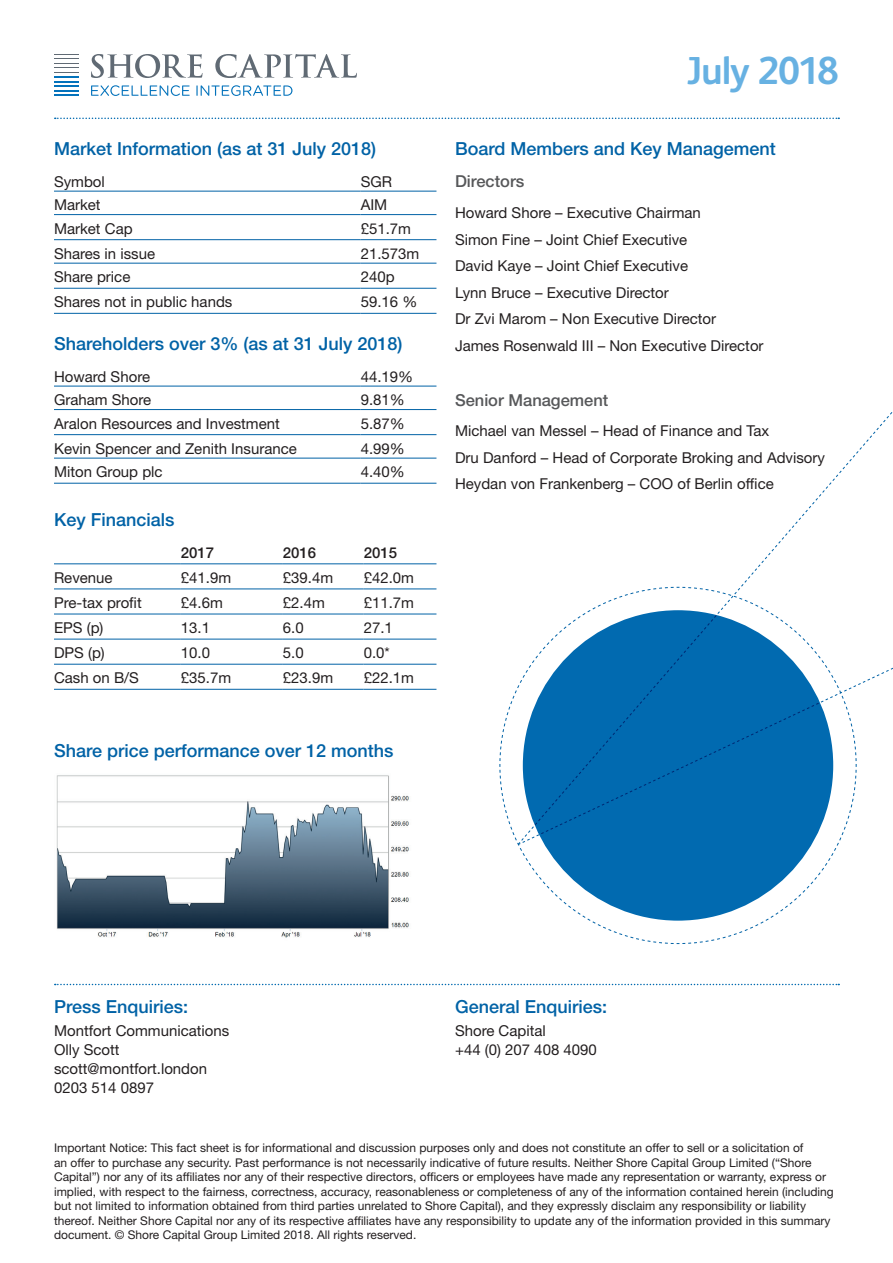
<style>
.page{position:relative;width:893px;height:1263px;background:#fff}
.page>*{position:absolute;margin:0;border:0;box-sizing:border-box;transform-origin:0 0}
.t1{font:700 39px "FS Albert";letter-spacing:-.035em;color:#67b1e2}
.t2{font:500 18px "Helvetica Neue LT Std";color:#0162a6}
.t3{font:500 16.5px "Helvetica Neue LT Std";color:#57585a}
.t4{font:15px/26.5px "Helvetica Neue LT Std";color:#231f20}
.t5{font:500 15px "Helvetica Neue LT Std";color:#231f20}
.t6{font:12px/14.4px "Helvetica Neue LT Std";color:#231f20}
</style>
<div class="page">
<svg style="left:54px;top:54px;width:24px;height:19px"></svg>
<hr style="left:54px;top:76px;width:24px;height:2px;background:#0372bb">
<svg style="left:54px;top:81px;width:24px;height:1px"></svg>
<hr style="left:54px;top:85px;width:24px;height:2px;background:#0372bb">
<svg style="left:54px;top:90px;width:24px;height:1px"></svg>
<hr style="left:54px;top:94px;width:24px;height:2px;background:#0372bb">
<svg style="left:91px;top:85px;width:201px;height:11px"></svg>
<svg style="left:91px;top:54px;width:111px;height:24px"></svg>
<svg style="left:215px;top:54px;width:142px;height:24px"></svg>
<svg style="left:499px;top:690px;width:339px;height:254px"></svg>
<svg style="left:517px;top:412px;width:376px;height:433px"></svg>
<div style="left:523px;top:610px;width:310px;height:311px;background:#016ab0;border-radius:50%"></div>
<svg style="left:55px;top:118px;width:784px;height:1px"></svg>
<hr style="left:54px;top:191px;width:307px;height:1px;background:#0162a6">
<hr style="left:361px;top:191px;width:75px;height:1px;background:#0162a6">
<hr style="left:54px;top:214px;width:307px;height:1px;background:#0162a6">
<hr style="left:361px;top:214px;width:75px;height:1px;background:#0162a6">
<hr style="left:54px;top:239px;width:307px;height:1px;background:#0162a6">
<hr style="left:361px;top:239px;width:75px;height:1px;background:#0162a6">
<hr style="left:54px;top:263px;width:307px;height:1px;background:#0162a6">
<hr style="left:361px;top:263px;width:75px;height:1px;background:#0162a6">
<hr style="left:54px;top:288px;width:307px;height:1px;background:#0162a6">
<hr style="left:361px;top:288px;width:75px;height:1px;background:#0162a6">
<hr style="left:54px;top:313px;width:307px;height:1px;background:#0162a6">
<hr style="left:361px;top:313px;width:75px;height:1px;background:#0162a6">
<hr style="left:54px;top:563px;width:127px;height:1px;background:#0162a6">
<hr style="left:181px;top:563px;width:102px;height:1px;background:#0162a6">
<hr style="left:283px;top:563px;width:81px;height:1px;background:#0162a6">
<hr style="left:364px;top:563px;width:72px;height:1px;background:#0162a6">
<hr style="left:54px;top:588px;width:127px;height:1px;background:#0162a6">
<hr style="left:181px;top:588px;width:102px;height:1px;background:#0162a6">
<hr style="left:283px;top:588px;width:81px;height:1px;background:#0162a6">
<hr style="left:364px;top:588px;width:72px;height:1px;background:#0162a6">
<hr style="left:54px;top:614px;width:127px;height:1px;background:#0162a6">
<hr style="left:181px;top:614px;width:102px;height:1px;background:#0162a6">
<hr style="left:283px;top:614px;width:81px;height:1px;background:#0162a6">
<hr style="left:364px;top:614px;width:72px;height:1px;background:#0162a6">
<hr style="left:54px;top:639px;width:127px;height:1px;background:#0162a6">
<hr style="left:181px;top:639px;width:102px;height:1px;background:#0162a6">
<hr style="left:283px;top:639px;width:81px;height:1px;background:#0162a6">
<hr style="left:364px;top:639px;width:72px;height:1px;background:#0162a6">
<hr style="left:54px;top:664px;width:127px;height:1px;background:#0162a6">
<hr style="left:181px;top:664px;width:102px;height:1px;background:#0162a6">
<hr style="left:283px;top:664px;width:81px;height:1px;background:#0162a6">
<hr style="left:364px;top:664px;width:72px;height:1px;background:#0162a6">
<hr style="left:54px;top:689px;width:127px;height:1px;background:#0162a6">
<hr style="left:181px;top:689px;width:102px;height:1px;background:#0162a6">
<hr style="left:283px;top:689px;width:81px;height:1px;background:#0162a6">
<hr style="left:364px;top:689px;width:72px;height:1px;background:#0162a6">
<hr style="left:54px;top:386px;width:307px;height:1px;background:#0162a6">
<hr style="left:361px;top:386px;width:75px;height:1px;background:#0162a6">
<hr style="left:54px;top:409px;width:307px;height:1px;background:#0162a6">
<hr style="left:361px;top:409px;width:75px;height:1px;background:#0162a6">
<hr style="left:54px;top:434px;width:307px;height:1px;background:#0162a6">
<hr style="left:361px;top:434px;width:75px;height:1px;background:#0162a6">
<hr style="left:54px;top:458px;width:307px;height:1px;background:#0162a6">
<hr style="left:361px;top:458px;width:75px;height:1px;background:#0162a6">
<hr style="left:54px;top:483px;width:307px;height:1px;background:#0162a6">
<hr style="left:361px;top:483px;width:75px;height:1px;background:#0162a6">
<svg style="left:55px;top:984px;width:784px;height:1px"></svg>
<img style="left:56px;top:775px;width:353px;height:163px">
<h2 class="t2" style="left:54px;top:138px;width:324px">Market Information (as at 31 July 2018)</h2>
<p class="t4" style="left:54px;top:168px;width:52px">Symbol</p>
<p class="t4" style="left:361px;top:168px;width:33px">SGR</p>
<p class="t4" style="left:54px;top:192px;width:48px">Market</p>
<p class="t4" style="left:361px;top:192px;width:28px">AIM</p>
<p class="t4" style="left:54px;top:215px;width:80px">Market Cap</p>
<p class="t4" style="left:361px;top:215px;width:52px">£51.7m</p>
<p class="t4" style="left:54px;top:240px;width:103px">Shares in issue</p>
<p class="t4" style="left:361px;top:240px;width:60px">21.573m</p>
<p class="t4" style="left:54px;top:264px;width:78px">Share price</p>
<p class="t4" style="left:361px;top:264px;width:35px">240p</p>
<p class="t4" style="left:54px;top:289px;width:180px">Shares not in public hands</p>
<p class="t4" style="left:361px;top:289px;width:58px">59.16 %</p>
<h2 class="t2" style="left:54px;top:333px;width:350px">Shareholders over 3% (as at 31 July 2018)</h2>
<p class="t4" style="left:54px;top:363px;width:98px">Howard Shore</p>
<p class="t4" style="left:361px;top:363px;width:54px">44.19%</p>
<p class="t4" style="left:54px;top:386px;width:99px">Graham Shore</p>
<p class="t4" style="left:361px;top:386px;width:46px">9.81%</p>
<p class="t4" style="left:54px;top:410px;width:227px">Aralon Resources and Investment</p>
<p class="t4" style="left:361px;top:410px;width:46px">5.87%</p>
<p class="t4" style="left:54px;top:435px;width:244px">Kevin Spencer and Zenith Insurance</p>
<p class="t4" style="left:361px;top:435px;width:46px">4.99%</p>
<p class="t4" style="left:54px;top:458px;width:110px">Miton Group plc</p>
<p class="t4" style="left:361px;top:458px;width:46px">4.40%</p>
<h2 class="t2" style="left:54px;top:509px;width:122px">Key Financials</h2>
<p class="t5" style="left:181px;top:544px;width:35px">2017</p>
<p class="t5" style="left:283px;top:544px;width:35px">2016</p>
<p class="t5" style="left:364px;top:544px;width:35px">2015</p>
<p class="t4" style="left:54px;top:564px;width:60px">Revenue</p>
<p class="t4" style="left:181px;top:564px;width:52px">£41.9m</p>
<p class="t4" style="left:283px;top:564px;width:52px">£39.4m</p>
<p class="t4" style="left:364px;top:564px;width:52px">£42.0m</p>
<p class="t4" style="left:54px;top:589px;width:89px">Pre-tax profit</p>
<p class="t4" style="left:181px;top:589px;width:43px">£4.6m</p>
<p class="t4" style="left:283px;top:589px;width:43px">£2.4m</p>
<p class="t4" style="left:364px;top:589px;width:52px">£11.7m</p>
<p class="t4" style="left:54px;top:614px;width:51px">EPS (p)</p>
<p class="t4" style="left:181px;top:614px;width:31px">13.1</p>
<p class="t4" style="left:283px;top:614px;width:22px">6.0</p>
<p class="t4" style="left:364px;top:614px;width:31px">27.1</p>
<p class="t4" style="left:54px;top:639px;width:52px">DPS (p)</p>
<p class="t4" style="left:181px;top:639px;width:31px">10.0</p>
<p class="t4" style="left:283px;top:639px;width:22px">5.0</p>
<p class="t4" style="left:364px;top:639px;width:28px">0.0*</p>
<p class="t4" style="left:54px;top:664px;width:87px">Cash on B/S</p>
<p class="t4" style="left:181px;top:664px;width:52px">£35.7m</p>
<p class="t4" style="left:283px;top:664px;width:52px">£23.9m</p>
<p class="t4" style="left:364px;top:664px;width:52px">£22.1m</p>
<h2 class="t2" style="left:54px;top:740px;width:341px">Share price performance over 12 months</h2>
<h1 class="t1" style="left:686px;top:44px;width:154px">July 2018</h1>
<h2 class="t2" style="left:455px;top:138px;width:322px">Board Members and Key Management</h2>
<h3 class="t3" style="left:455px;top:172px;width:71px">Directors</h3>
<p class="t4" style="left:455px;top:199px;width:310px">Howard Shore – Executive Chairman<br>Simon Fine – Joint Chief Executive<br>David Kaye – Joint Chief Executive<br>Lynn Bruce – Executive Director<br>Dr Zvi Marom – Non Executive Director James Rosenwald III – Non Executive Director</p>
<h3 class="t3" style="left:455px;top:390px;width:155px">Senior Management</h3>
<p class="t4" style="left:455px;top:417px;width:372px">Michael van Messel – Head of Finance and Tax<br>Dru Danford – Head of Corporate Broking and Advisory<br>Heydan von Frankenberg – COO of Berlin office</p>
<h2 class="t2" style="left:54px;top:996px;width:136px">Press Enquiries:</h2>
<p class="t4" style="left:54px;top:1021px;width:177px;line-height:19px">Montfort Communications<br>Olly Scott scott@montfort.london<br>0203 514 0897</p>
<h2 class="t2" style="left:455px;top:996px;width:154px">General Enquiries:</h2>
<p class="t4" style="left:455px;top:1021px;width:143px;line-height:19px">Shore Capital<br>+44 (0) 207 408 4090</p>
<p class="t6" style="left:54px;top:1141px;width:781px">Important Notice: This fact sheet is for informational and discussion purposes only and does not constitute an offer to sell or a solicitation of<br>an offer to purchase any security. Past performance is not necessarily indicative of future results. Neither Shore Capital Group Limited (“Shore Capital”) nor any of its affiliates nor any of their respective directors, officers or employees have made any representation or warranty, express or implied, with respect to the fairness, correctness, accuracy, reasonableness or completeness of any of the information contained herein (including but not limited to information obtained from third parties unrelated to Shore Capital), and they expressly disclaim any responsibility or liability thereof. Neither Shore Capital nor any of its respective affiliates have any responsibility to update any of the information provided in this summary document. © Shore Capital Group Limited 2018. All rights reserved.</p>
</div>
